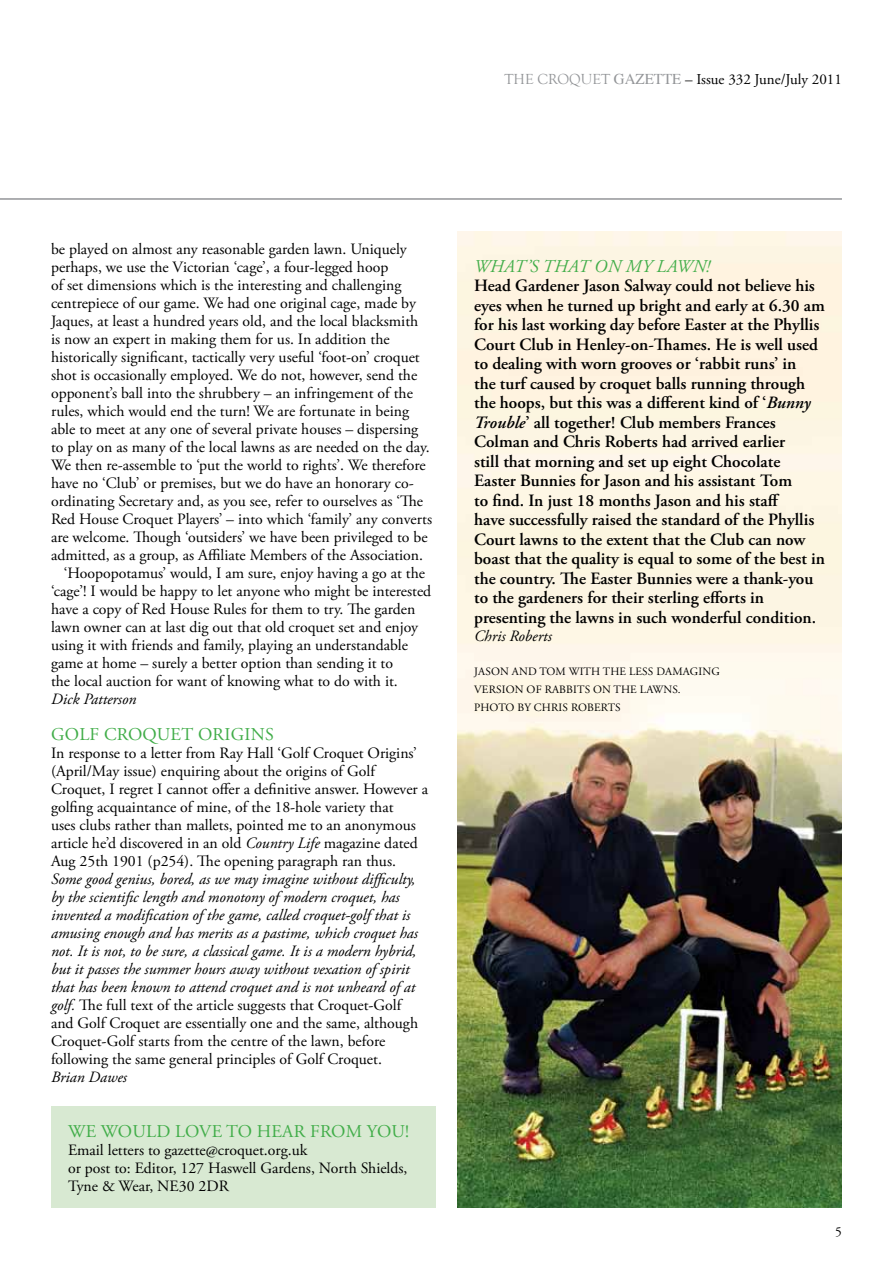
<style>
.page{position:relative;width:893px;height:1263px;background:#fff}
.page>*{position:absolute;margin:0;border:0;box-sizing:border-box;transform-origin:0 0}
.t1{font:18px "Adobe Garamond Pro";letter-spacing:.015em;color:#41ad49}
.t2{font:italic 18px "Adobe Garamond Pro";letter-spacing:.015em;color:#41ad49}
.t3{font:600 17.25px/19.5px "Adobe Garamond Pro";color:#000}
.t4{font:15.75px/18px "Adobe Garamond Pro";color:#000}
.t5{font:italic 15.75px/18px "Adobe Garamond Pro";color:#000}
.t6{font:15px "Adobe Garamond Pro";color:#000}
.t7{font:13.5px "Adobe Garamond Pro";color:#000}
.t8{font:11.25px/18px "Adobe Garamond Pro";letter-spacing:.015em;color:#000}
.s1{font-family:"Goudy Old Style T";color:#939598}
.s2{font-family:"Times";color:#939598}
.s3{font-style:italic}
.s4{font-style:normal}
</style>
<div class="page">
<hr style="left:0;top:198px;width:842px;height:2px;background:#939598">
<img style="left:457px;top:231px;width:385px;height:977px">
<div style="left:51px;top:1106px;width:385px;height:102px;background:#d8e9d2"></div>
<p class="t6" style="left:504px;top:70px;width:339px"><span class="s1">THE CROQUET</span> <span class="s2">GAZETTE</span> – Issue 332 June/July 2011</p>
<p class="t4" style="left:51px;top:240px;width:357px">be played on almost any reasonable garden lawn. Uniquely</p>
<p class="t4" style="left:51px;top:258px;width:339px">perhaps, we use the Victorian ‘cage’, a four‑legged hoop</p>
<p class="t4" style="left:51px;top:276px;width:352px">of set dimensions which is the interesting and challenging</p>
<p class="t4" style="left:51px;top:294px;width:366px">centrepiece of our game. We had one original cage, made by</p>
<p class="t4" style="left:51px;top:312px;width:369px">Jaques, at least a hundred years old, and the local blacksmith</p>
<p class="t4" style="left:51px;top:330px;width:340px">is now an expert in making them for us. In addition the</p>
<p class="t4" style="left:51px;top:348px;width:370px">historically significant, tactically very useful ‘foot-on’ croquet</p>
<p class="t4" style="left:51px;top:366px;width:368px">shot is occasionally employed. We do not, however, send the</p>
<p class="t4" style="left:51px;top:384px;width:363px">opponent’s ball into the shrubbery – an infringement of the</p>
<p class="t4" style="left:51px;top:402px;width:360px">rules, which would end the turn! We are fortunate in being</p>
<p class="t4" style="left:51px;top:420px;width:369px">able to meet at any one of several private houses – dispersing</p>
<p class="t4" style="left:51px;top:438px;width:380px">to play on as many of the local lawns as are needed on the day.</p>
<p class="t4" style="left:51px;top:456px;width:376px">We then re-assemble to ‘put the world to rights’. We therefore</p>
<p class="t4" style="left:51px;top:474px;width:364px">have no ‘Club’ or premises, but we do have an honorary co-</p>
<p class="t4" style="left:51px;top:492px;width:374px">ordinating Secretary and, as you see, refer to ourselves as ‘The</p>
<p class="t4" style="left:51px;top:510px;width:383px">Red House Croquet Players’ – into which ‘family’ any converts</p>
<p class="t4" style="left:51px;top:528px;width:378px">are welcome. Though ‘outsiders’ we have been privileged to be</p>
<p class="t4" style="left:51px;top:546px;width:374px">admitted, as a group, as Affiliate Members of the Association.</p>
<p class="t4" style="left:64px;top:564px;width:363px">‘Hoopopotamus’ would, I am sure, enjoy having a go at the</p>
<p class="t4" style="left:51px;top:582px;width:382px">‘cage’! I would be happy to let anyone who might be interested</p>
<p class="t4" style="left:51px;top:600px;width:366px">have a copy of Red House Rules for them to try. The garden</p>
<p class="t4" style="left:51px;top:618px;width:369px">lawn owner can at last dig out that old croquet set and enjoy</p>
<p class="t4" style="left:51px;top:636px;width:358px">using it with friends and family, playing an understandable</p>
<p class="t4" style="left:51px;top:654px;width:344px">game at home – surely a better option than sending it to</p>
<p class="t4" style="left:51px;top:672px;width:348px">the local auction for want of knowing what to do with it.</p>
<p class="t5" style="left:51px;top:690px;width:87px">Dick Patterson</p>
<p class="t1" style="left:51px;top:723px;width:119px">GOLF CROQUET</p>
<p class="t1" style="left:198px;top:723px;width:76px">ORIGINS</p>
<p class="t4" style="left:51px;top:744px;width:379px">In response to a letter from Ray Hall ‘Golf Croquet Origins’ (April/May issue) enquiring about the origins of Golf Croquet, I regret I cannot offer a definitive answer. However a golfing acquaintance of mine, of the 18-hole variety that<br>uses clubs rather than mallets, pointed me to an anonymous article he’d discovered in an old <span class="s3">Country Life</span> magazine dated Aug 25th 1901 (p254). The opening paragraph ran thus.</p>
<p class="t5" style="left:51px;top:870px;width:369px">Some good genius, bored, as we may imagine without difficulty, by the scientific length and monotony of modern croquet, has invented a modification of the game, called croquet-golf that is amusing enough and has merits as a pastime, which croquet has not. It is not, to be sure, a classical game. It is a modern hybrid, but it passes the summer hours away without vexation of spirit that has been known to attend croquet and is not unheard of at golf. <span class="s4">The full text of the article suggests that Croquet‑Golf and Golf Croquet are essentially one and the same, although Croquet-‑ Golf starts from the centre of the lawn, before following the same general principles of Golf Croquet.</span></p>
<p class="t5" style="left:51px;top:1068px;width:77px">Brian Dawes</p>
<p class="t1" style="left:68px;top:1120px;width:342px">We would love to h ear f rom you!</p>
<p class="t4" style="left:68px;top:1141px;width:341px">Email letters to gazette@croquet.org.uk<br>or post to: Editor, 127 Haswell Gardens, North Shields,<br>Tyne &amp; Wear, NE30 2DR</p>
<p class="t2" style="left:474px;top:255px;width:237px">WHAT’S THAT ON MY LAWN!</p>
<p class="t3" style="left:474px;top:276px;width:352px">Head Gardener Jason Salway could not believe his eyes when he turned up bright and early at 6.30 am for his last working day before Easter at the Phyllis Court Club in Henley-on-Thames. He is well used to dealing with worn grooves or ‘rabbit runs’ in<br>the turf caused by croquet balls running through the hoops, but this was a different kind of ‘<span class="s3">Bunny Trouble</span>’ all together! Club members Frances Colman and Chris Roberts had arrived earlier<br>still that morning and set up eight Chocolate Easter Bunnies for Jason and his assistant Tom<br>to find. In just 18 months Jason and his staff<br>have successfully raised the standard of the Phyllis Court lawns to the extent that the Club can now boast that the quality is equal to some of the best in the country. The Easter Bunnies were a thank‑you to the gardeners for their sterling efforts in presenting the lawns in such wonderful condition.</p>
<p class="t5" style="left:474px;top:627px;width:79px">Chris Roberts</p>
<p class="t8" style="left:474px;top:663px;width:47px">Jason and</p>
<p class="t8" style="left:474px;top:663px;width:191px;text-indent:65px">Tom with the less damaging version of rabbi</p>
<p class="t8" style="left:577px;top:681px;width:72px">ts on the lawn</p>
<p class="t8" style="left:672px;top:681px;width:10px">s.</p>
<p class="t8" style="left:474px;top:699px;width:148px">Ph oto by Chris Roberts</p>
<p class="t7" style="left:835px;top:1223px;width:8px">5</p>
</div>
